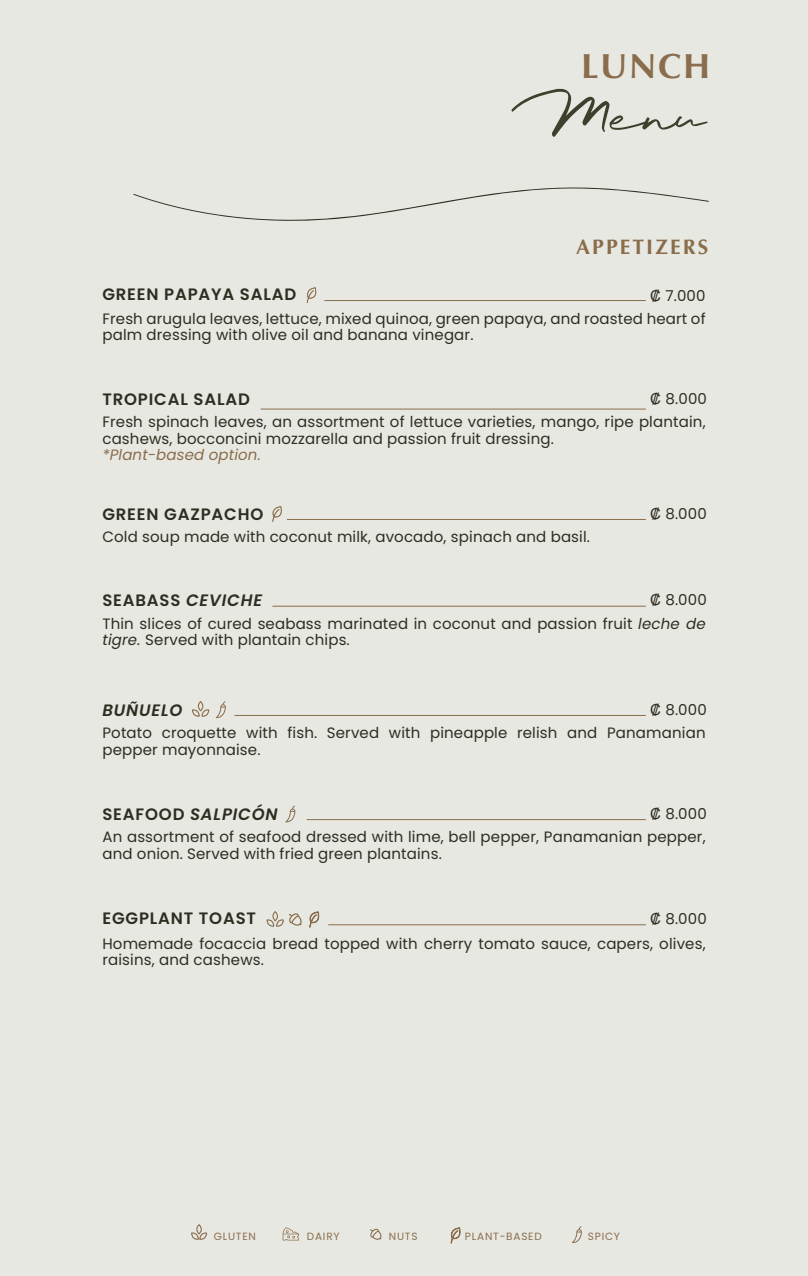
<style>
.page{position:relative;width:808px;height:1276px;background:#e8e8e2}
.page>*{position:absolute;margin:0;border:0;box-sizing:border-box;transform-origin:0 0}
.t1{font:81px "Jadyn Maria Free";color:#3f3f2d}
.t2{font:700 34.95px "Optima";letter-spacing:.05em;color:#896d4c}
.t3{font:700 21px "Optima";letter-spacing:.1em;color:#896d4c}
.t4{font:600 16.5px "Poppins";letter-spacing:.05em;color:#2d2d21}
.t5{font:italic 600 16.5px "Poppins";letter-spacing:.05em;color:#2d2d21}
.t6{font:15px/16.5px "Poppins";letter-spacing:.01em;color:#2d2d21}
.t7{font:italic 15px "Poppins";letter-spacing:.005em;color:#896d4c}
.t8{font:10.5px "Poppins";letter-spacing:.075em;color:#896d4c}
.s1{font-family:"Arial"}
.s2{font-style:italic}
.s3{font-style:normal}
</style>
<div class="page">
<hr style="left:324px;top:300px;width:322px;height:1px;background:#896d4c">
<svg style="left:307px;top:287px;width:9px;height:16px"></svg>
<hr style="left:272px;top:606px;width:374px;height:1px;background:#896d4c">
<svg style="left:266px;top:911px;width:36px;height:16px"></svg>
<svg style="left:192px;top:701px;width:17px;height:16px"></svg>
<svg style="left:450px;top:1227px;width:11px;height:17px"></svg>
<svg style="left:309px;top:911px;width:10px;height:17px"></svg>
<svg style="left:370px;top:1228px;width:11px;height:11px"></svg>
<svg style="left:191px;top:1224px;width:16px;height:16px"></svg>
<svg style="left:283px;top:1227px;width:16px;height:13px"></svg>
<svg style="left:572px;top:1226px;width:10px;height:17px"></svg>
<svg style="left:285px;top:805px;width:10px;height:17px"></svg>
<hr style="left:234px;top:715px;width:412px;height:1px;background:#896d4c">
<svg style="left:216px;top:701px;width:10px;height:17px"></svg>
<hr style="left:307px;top:819px;width:339px;height:1px;background:#896d4c">
<hr style="left:328px;top:924px;width:318px;height:1px;background:#896d4c">
<svg style="left:133px;top:187px;width:576px;height:34px"></svg>
<hr style="left:261px;top:409px;width:385px;height:1px;background:#896d4c">
<svg style="left:272px;top:506px;width:10px;height:16px"></svg>
<hr style="left:287px;top:519px;width:359px;height:1px;background:#896d4c">
<h2 class="t2" style="left:581px;top:46px;width:131px">LUNCH</h2>
<h1 class="t1" style="left:507px;top:72px;width:194px">Menu</h1>
<p class="t4" style="left:102px;top:285px;width:195px">GREEN PAPAYA SALAD</p>
<h3 class="t3" style="left:576px;top:234px;width:134px">APPETIZERS</h3>
<p class="t6" style="left:650px;top:287px;width:57px"><span class="s1">₡</span> 7.000</p>
<p class="t6" style="left:102px;top:310px;width:605px">Fresh arugula leaves, lettuce, mixed quinoa, green papaya, and roasted heart of palm dressing with olive oil and banana vinegar.</p>
<p class="t6" style="left:650px;top:390px;width:58px"><span class="s1">₡</span> 8.000</p>
<p class="t4" style="left:102px;top:389px;width:149px">TROPICAL SALAD</p>
<p class="t6" style="left:102px;top:414px;width:605px">Fresh spinach leaves, an assortment of lettuce varieties, mango, ripe plantain, cashews, bocconcini mozzarella and passion fruit dressing.</p>
<p class="t7" style="left:102px;top:446px;width:160px">*Plant-based option.</p>
<p class="t4" style="left:102px;top:504px;width:162px">GREEN GAZPACHO</p>
<p class="t6" style="left:102px;top:529px;width:489px">Cold soup made with coconut milk, avocado, spinach and basil.</p>
<p class="t4" style="left:102px;top:591px;width:161px">SEABASS <span class="s2">CEVICHE</span></p>
<p class="t6" style="left:650px;top:505px;width:58px"><span class="s1">₡</span> 8.000</p>
<p class="t6" style="left:650px;top:592px;width:58px"><span class="s1">₡</span> 8.000</p>
<p class="t6" style="left:102px;top:615px;width:605px">Thin slices of cured seabass marinated in coconut and passion fruit <span class="s2">leche de tigre.</span> Served with plantain chips.</p>
<p class="t5" style="left:102px;top:700px;width:81px">BUÑUELO</p>
<p class="t6" style="left:650px;top:701px;width:58px"><span class="s1">₡</span> 8.000</p>
<p class="t6" style="left:102px;top:725px;width:605px">Potato croquette with fish. Served with pineapple relish and Panamanian pepper mayonnaise.</p>
<p class="t5" style="left:102px;top:804px;width:177px"><span class="s3">SEAFOOD</span> SALPICÓN</p>
<p class="t6" style="left:650px;top:805px;width:58px"><span class="s1">₡</span> 8.000</p>
<p class="t6" style="left:102px;top:829px;width:605px">An assortment of seafood dressed with lime, bell pepper, Panamanian pepper, and onion. Served with fried green plantains.</p>
<p class="t4" style="left:102px;top:908px;width:155px">EGGPLANT TOAST</p>
<p class="t6" style="left:650px;top:910px;width:58px"><span class="s1">₡</span> 8.000</p>
<p class="t6" style="left:102px;top:935px;width:605px">Homemade focaccia bread topped with cherry tomato sauce, capers, olives, raisins, and cashews.</p>
<p class="t8" style="left:214px;top:1229px;width:44px">GLUTEN</p>
<p class="t8" style="left:307px;top:1229px;width:34px">DAIRY</p>
<p class="t8" style="left:389px;top:1230px;width:30px">NUTS</p>
<p class="t8" style="left:465px;top:1230px;width:78px">PLANT-BASED</p>
<p class="t8" style="left:588px;top:1230px;width:34px">SPICY</p>
</div>
